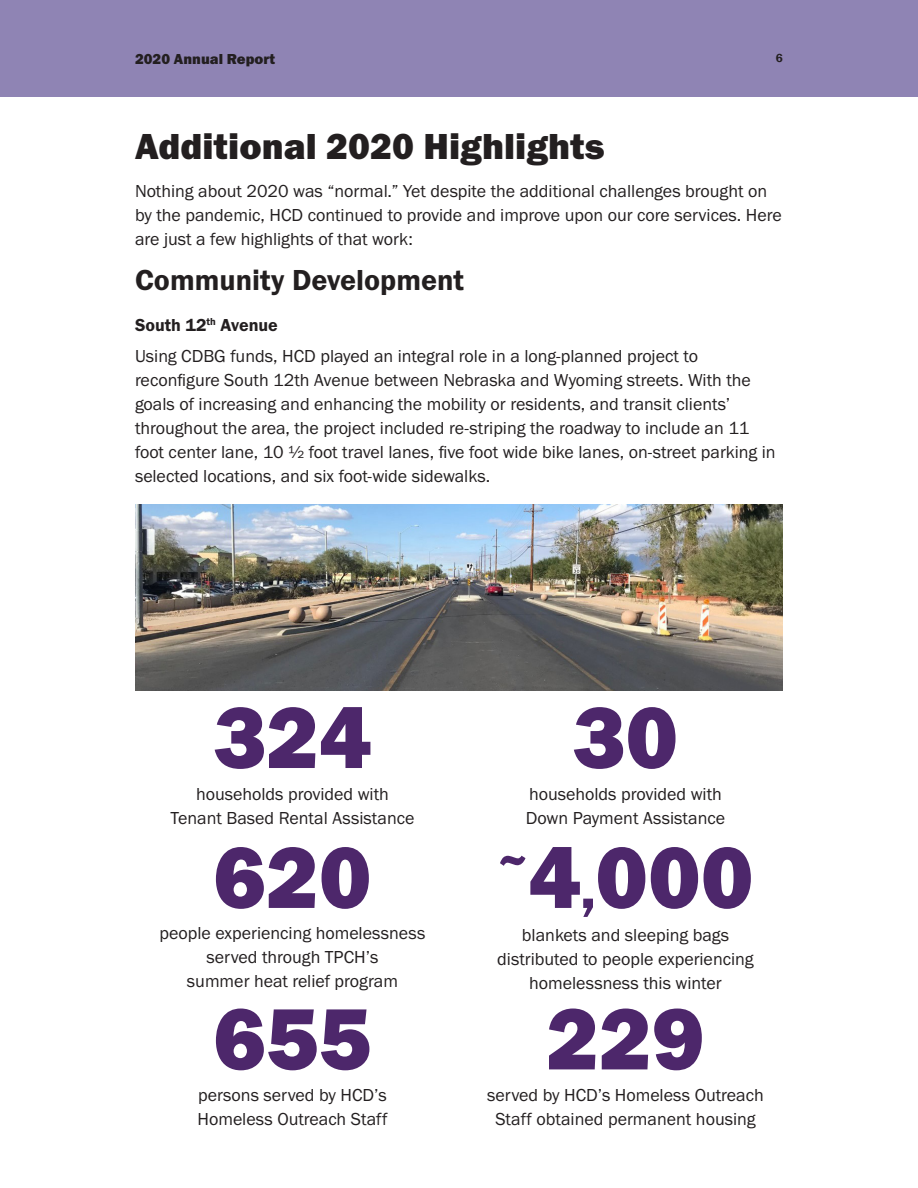
<style>
.page{position:relative;width:918px;height:1188px;background:#fff}
.page>*{position:absolute;margin:0;border:0;box-sizing:border-box;transform-origin:0 0}
.Body{font:800 90px "Franklin Gothic";color:#4d276b}
.Page_Title{font:37.5px "Franklin Gothic URW Hea";color:#231f20}
.Section_Title{font:30px "Franklin Gothic URW Dem";color:#231f20}
.Body-2{font:18px/24px "Franklin Gothic URW Boo";color:#231f20}
.Section_Title-2{font:18px "Franklin Gothic URW Dem";color:#231f20}
.t1{font:15px "Franklin Gothic URW Hea";color:#231f20}
.t2{font:600 12px "Franklin Gothic";color:#231f20}
.s1{font-size:52.5px}
</style>
<div class="page">
<img style="left:135px;top:504px;width:648px;height:186px">
<div style="left:0;top:0;width:918px;height:96px;background:#8f84b4"></div>
<p class="t1" style="left:135px;top:49px;width:142px">2020 Annual Report</p>
<p class="t2" style="left:776px;top:51px;width:9px">6</p>
<p class="Page_Title" style="left:135px;top:122px;width:471px">Additional 2020 Highlights</p>
<p class="Body-2" style="left:135px;top:178px;width:648px">Nothing about 2020 was “normal.” Yet despite the additional challenges brought on by the pandemic, HCD continued to provide and improve upon our core services. Here are just a few highlights of that work:</p>
<p class="Section_Title" style="left:135px;top:262px;width:331px">Community Development</p>
<p class="Section_Title-2" style="left:135px;top:314px;width:144px">South 12<sup>th</sup> Avenue</p>
<p class="Body-2" style="left:135px;top:344px;width:642px">Using CDBG funds, HCD played an integral role in a long-planned project to reconfigure South 12th Avenue between Nebraska and Wyoming streets. With the goals of increasing and enhancing the mobility or residents, and transit clients’ throughout the area, the project included re-striping the roadway to include an 11 foot center lane, 10 ½ foot travel lanes, five foot wide bike lanes, on-street parking in selected locations, and six foot-wide sidewalks.</p>
<p class="Body" style="left:214px;top:680px;width:159px">324</p>
<p class="Body-2" style="left:170px;top:781px;width:246px;text-align:center">households provided with<br>Tenant Based Rental Assistance</p>
<p class="Body" style="left:213px;top:819px;width:160px">620</p>
<p class="Body-2" style="left:160px;top:921px;width:267px;text-align:center">people experiencing homelessness served through TPCH’s<br>summer heat relief program</p>
<p class="Body" style="left:213px;top:981px;width:160px">655</p>
<p class="Body-2" style="left:198px;top:1083px;width:191px">persons served by HCD’s<br>Homeless Outreach Staff</p>
<p class="Body" style="left:573px;top:680px;width:107px">30</p>
<p class="Body-2" style="left:526px;top:781px;width:201px">households provided with<br>Down Payment Assistance</p>
<p class="Body" style="left:497px;top:819px;width:258px"><sup>~</sup>4<span class="s1">,</span>000</p>
<p class="Body-2" style="left:497px;top:923px;width:258px;text-align:center">blankets and sleeping bags distributed to people experiencing homelessness this winter</p>
<p class="Body" style="left:546px;top:981px;width:160px">229</p>
<p class="Body-2" style="left:487px;top:1083px;width:278px;text-align:center">served by HCD’s Homeless Outreach<br>Staff obtained permanent housing</p>
</div>
